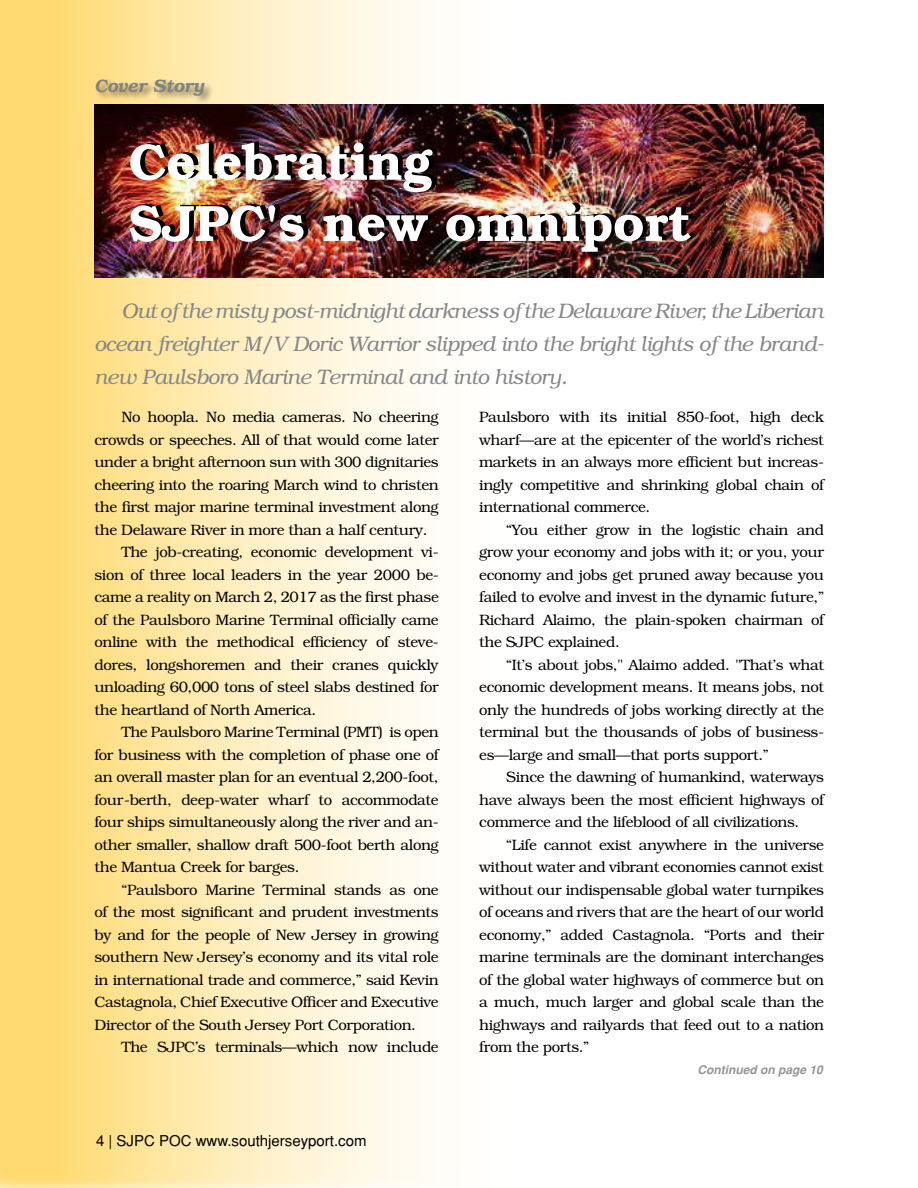
<style>
.page{position:relative;width:918px;height:1188px;background:#fff}
.page>*{position:absolute;margin:0;border:0;box-sizing:border-box;transform-origin:0 0}
.t1{font:600 51px/61.2px "Bookman";color:#fff}
.t2{font:italic 300 21px/33px "Bookman";letter-spacing:-.02em;color:#848688;text-align:justify}
.t3{font:italic 600 18px "Bookman";color:#808285}
.t4{font:300 15px/22.5px "Bookman";letter-spacing:-.025em;color:#000;text-align:justify}
.t5{font:15px "Helvetica";color:#000}
.t6{font:italic 700 12px "Helvetica";color:#939598}
</style>
<div class="page">
<div style="left:0;top:0;width:523px;height:1188px;background:linear-gradient(to right,#ffd96c,#feffff)"></div>
<div style="left:95px;top:78px;width:119px;height:27px;background:#000;opacity:.45"></div>
<img style="left:94px;top:105px;width:730px;height:173px">
<p class="t3" style="left:94px;top:75px;width:111px">Cover Story</p>
<h1 class="t1" style="left:129px;top:132px;width:565px">Celebrating<br>SJPC's new omniport</h1>
<h2 class="t2" style="left:94px;top:295px;width:731px;text-indent:27px">Out of the misty post-midnight darkness of the Delaware River, the Liberian ocean freighter M/V Doric Warrior slipped into the bright lights of the brand&shy;new Paulsboro Marine Terminal and into history.</h2>
<p class="t4" style="left:122px;top:406px;width:319px">No hoopla. No media cameras. No cheering</p>
<p class="t4" style="left:94px;top:428px;width:346px">crowds or speeches. All of that would come later</p>
<p class="t4" style="left:94px;top:451px;width:346px">under a bright afternoon sun with 300 dignitaries</p>
<p class="t4" style="left:94px;top:473px;width:346px">cheering into the roaring March wind to christen</p>
<p class="t4" style="left:94px;top:496px;width:346px">the first major marine terminal investment along</p>
<p class="t4" style="left:94px;top:518px;width:335px">the Delaware River in more than a half century.</p>
<p class="t4" style="left:122px;top:541px;width:319px">The job-creating, economic development vi-</p>
<p class="t4" style="left:94px;top:563px;width:346px">sion of three local leaders in the year 2000 be-</p>
<p class="t4" style="left:94px;top:586px;width:346px">came a reality on March 2, 2017 as the first phase</p>
<p class="t4" style="left:94px;top:608px;width:346px">of the Paulsboro Marine Terminal officially came</p>
<p class="t4" style="left:94px;top:631px;width:346px">online with the methodical efficiency of steve-</p>
<p class="t4" style="left:94px;top:653px;width:346px">dores, longshoremen and their cranes quickly</p>
<p class="t4" style="left:94px;top:676px;width:346px">unloading 60,000 tons of steel slabs destined for</p>
<p class="t4" style="left:94px;top:698px;width:223px">the heartland of North America.</p>
<p class="t4" style="left:122px;top:721px;width:319px">The Paulsboro Marine Terminal (PMT) is open</p>
<p class="t4" style="left:94px;top:743px;width:346px">for business with the completion of phase one of</p>
<p class="t4" style="left:94px;top:766px;width:346px">an overall master plan for an eventual 2,200-foot,</p>
<p class="t4" style="left:94px;top:788px;width:346px">four-berth, deep-water wharf to accommodate</p>
<p class="t4" style="left:94px;top:811px;width:346px">four ships simultaneously along the river and an-</p>
<p class="t4" style="left:94px;top:833px;width:346px">other smaller, shallow draft 500-foot berth along</p>
<p class="t4" style="left:94px;top:856px;width:207px">the Mantua Creek for barges.</p>
<p class="t4" style="left:122px;top:878px;width:319px">“Paulsboro Marine Terminal stands as one</p>
<p class="t4" style="left:94px;top:901px;width:346px">of the most significant and prudent investments</p>
<p class="t4" style="left:94px;top:923px;width:346px">by and for the people of New Jersey in growing</p>
<p class="t4" style="left:94px;top:946px;width:346px">southern New Jersey’s economy and its vital role</p>
<p class="t4" style="left:94px;top:968px;width:346px">in international trade and commerce,” said Kevin</p>
<p class="t4" style="left:94px;top:991px;width:346px">Castagnola, Chief Executive Officer and Executive</p>
<p class="t4" style="left:94px;top:1013px;width:323px">Director of the South Jersey Port Corporation.</p>
<p class="t4" style="left:122px;top:1036px;width:319px">The SJPC’s terminals—which now include</p>
<p class="t5" style="left:96px;top:1132px;width:272px">4 | SJPC POC www.southjerseyport.com</p>
<p class="t4" style="left:479px;top:406px;width:346px">Paulsboro with its initial 850-foot, high deck wharf—are at the epicenter of the world’s richest markets in an always more efficient but increas&shy;ingly competitive and shrinking global chain of international commerce.</p>
<p class="t4" style="left:479px;top:518px;width:346px;text-indent:27px">“You either grow in the logistic chain and grow your economy and jobs with it; or you, your economy and jobs get pruned away because you failed to evolve and invest in the dynamic future,” Richard Alaimo, the plain-spoken chairman of the SJPC explained.</p>
<p class="t4" style="left:479px;top:653px;width:346px;text-indent:27px">“It’s about jobs," Alaimo added. "That’s what economic development means. It means jobs, not only the hundreds of jobs working directly at the terminal but the thousands of jobs of business&shy;es—large and small—that ports support.”</p>
<p class="t4" style="left:479px;top:766px;width:346px;text-indent:27px">Since the dawning of humankind, waterways have always been the most efficient highways of commerce and the lifeblood of all civilizations.</p>
<p class="t4" style="left:479px;top:833px;width:346px;text-indent:27px">“Life cannot exist anywhere in the universe without water and vibrant economies cannot exist without our indispensable global water turnpikes of oceans and rivers that are the heart of our world economy,” added Castagnola. “Ports and their marine terminals are the dominant interchanges of the global water highways of commerce but on a much, much larger and global scale than the highways and railyards that feed out to a nation from the ports.”</p>
<p class="t6" style="left:697px;top:1063px;width:127px">Continued on page 10</p>
</div>
